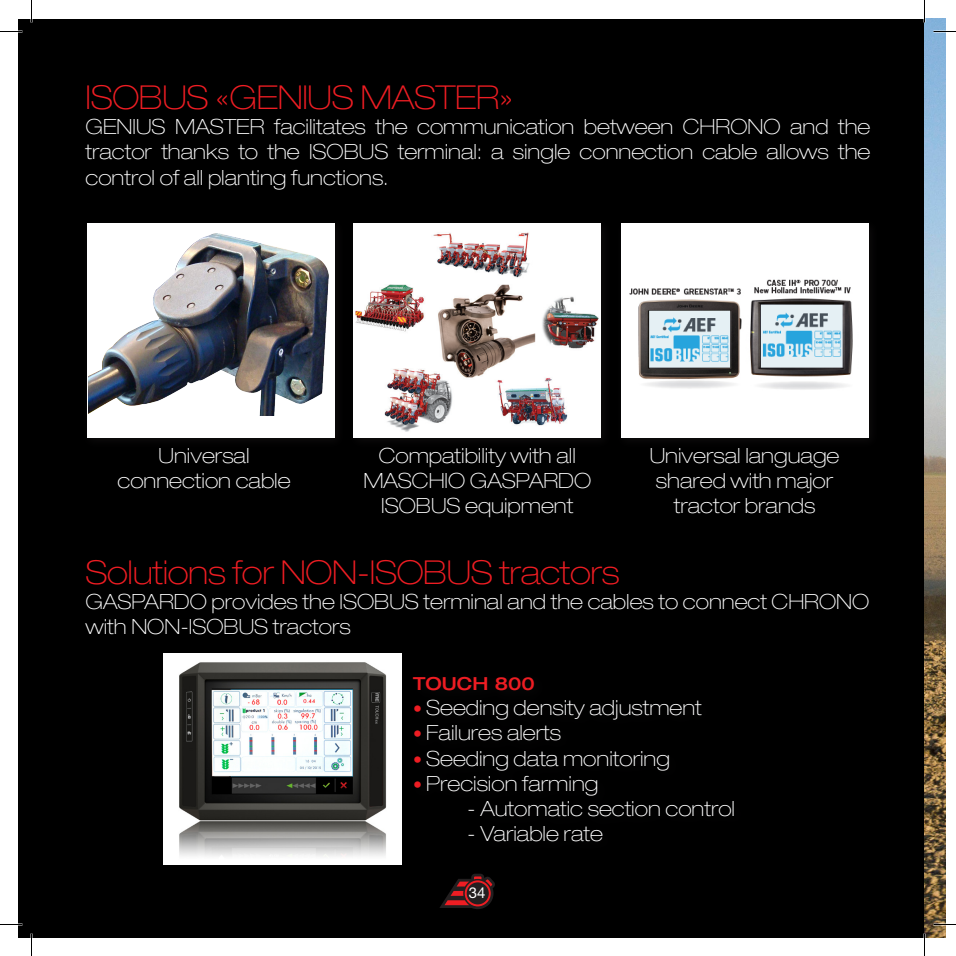
<style>
.page{position:relative;width:956px;height:956px;background:#fff}
.page>*{position:absolute;margin:0;border:0;box-sizing:border-box;transform-origin:0 0}
.t1{font:100 expanded 33px "Helvetica Neue LT Pro";letter-spacing:-.01em;color:#ee1d23}
.t2{font:100 expanded 21px/25.2px "Helvetica Neue LT Pro";color:#fff;text-align:center}
.t3{font:500 expanded 18px "Helvetica Neue LT Pro";color:#ee1d23}
.t4{font:15px "Helvetica Neue LT Pro";color:#fff}
.s1{font-weight:300;font-size:18px;color:#ee1d23}
</style>
<div class="page">
<div style="left:19px;top:19px;width:927px;height:918px;background:#000"></div>
<img style="left:924px;top:19px;width:22px;height:918px">
<div style="left:81px;top:218px;width:265px;height:232px;background:#231f20;opacity:.4"></div>
<div style="left:87px;top:224px;width:247px;height:214px;background:#fff"></div>
<img style="left:88px;top:233px;width:240px;height:183px">
<div style="left:353px;top:224px;width:248px;height:214px;background:#fff"></div>
<img style="left:355px;top:232px;width:244px;height:200px">
<div style="left:615px;top:218px;width:265px;height:232px;background:#231f20;opacity:.4"></div>
<div style="left:621px;top:224px;width:247px;height:214px;background:#fff"></div>
<img style="left:618px;top:253px;width:235px;height:182px">
<div style="left:164px;top:653px;width:238px;height:212px;background:#fff"></div>
<img style="left:179px;top:662px;width:207px;height:195px">
<svg style="left:440px;top:874px;width:55px;height:35px"></svg>
<hr style="left:0;top:923px;width:22px;height:2px;background:#fff">
<hr style="left:933px;top:923px;width:23px;height:2px;background:#fff">
<hr style="left:923px;top:0;width:2px;height:23px;background:#fff">
<hr style="left:923px;top:933px;width:2px;height:23px;background:#fff">
<svg style="left:0;top:31px;width:19px;height:1px"></svg>
<svg style="left:933px;top:31px;width:23px;height:1px"></svg>
<svg style="left:0;top:924px;width:22px;height:1px"></svg>
<svg style="left:933px;top:924px;width:23px;height:1px"></svg>
<svg style="left:31px;top:0;width:1px;height:23px"></svg>
<svg style="left:31px;top:933px;width:1px;height:23px"></svg>
<svg style="left:924px;top:0;width:1px;height:23px"></svg>
<svg style="left:924px;top:933px;width:1px;height:23px"></svg>
<p class="t1" style="left:86px;top:78px;width:430px">ISOBUS «GENIUS MASTER»</p>
<p class="t2" style="left:86px;top:114px;width:786px;text-align:justify">GENIUS MASTER facilitates the communication between CHRONO and the tractor thanks to the ISOBUS terminal: a single connection cable allows the control of all planting functions.</p>
<p class="t2" style="left:159px;top:442px;width:92px">Universal</p>
<p class="t2" style="left:118px;top:468px;width:175px">connection cable</p>
<p class="t2" style="left:363px;top:442px;width:229px">Compatibility with all<br>MASCHIO GASPARDO<br>ISOBUS equipment</p>
<p class="t2" style="left:650px;top:442px;width:191px">Universal language shared with major tractor brands</p>
<p class="t1" style="left:86px;top:553px;width:535px">Solutions for NON-ISOBUS tractors</p>
<p class="t2" style="left:86px;top:589px;width:785px;text-align:left">GASPARDO provides the ISOBUS terminal and the cables to connect CHRONO with NON-ISOBUS tractors</p>
<p class="t3" style="left:413px;top:672px;width:123px">TOUCH 800</p>
<p class="t2" style="left:413px;top:695px;width:290px"><span class="s1">•</span> Seeding density adjustment</p>
<p class="t2" style="left:413px;top:720px;width:149px"><span class="s1">•</span> Failures alerts</p>
<p class="t2" style="left:413px;top:745px;width:258px"><span class="s1">•</span> Seeding data monitoring</p>
<p class="t2" style="left:413px;top:770px;width:187px"><span class="s1">•</span> Precision farming</p>
<p class="t2" style="left:467px;top:796px;width:269px">- Automatic section control</p>
<p class="t2" style="left:467px;top:821px;width:137px">- Variable rate</p>
<p class="t4" style="left:469px;top:884px;width:18px">34</p>
</div>
